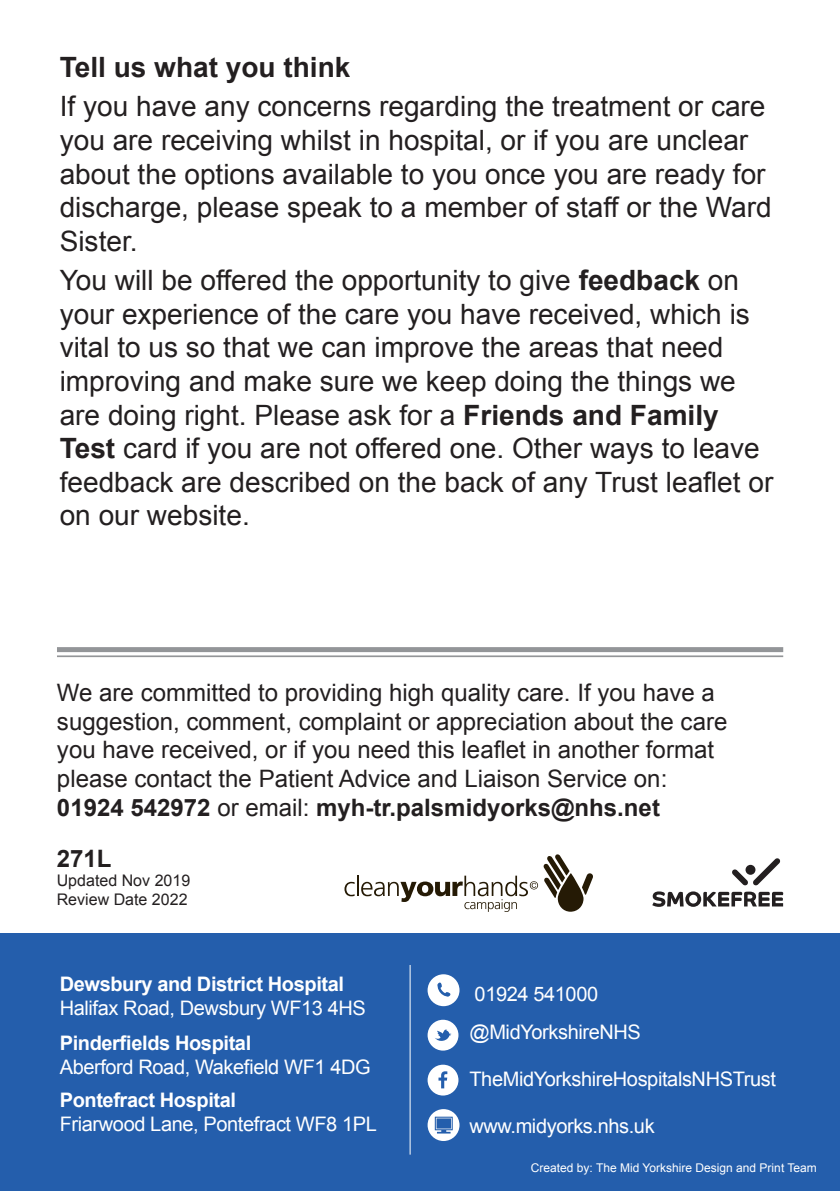
<style>
.page{position:relative;width:840px;height:1191px;background:#fff}
.page>*{position:absolute;margin:0;border:0;box-sizing:border-box;transform-origin:0 0}
.main_body_copy_-_jer{font:28px/33.6px "Arial";color:#231f20}
.main_body_copy_-_jer-2{font:700 28px "Arial";color:#231f20}
.t1{font:24px/28.8px "Arial";color:#231f20}
.t2{font:700 24px "Arial";color:#231f20}
.t3{font:20px "Arial";letter-spacing:-.02em;color:#fff}
.t4{font:700 20px "Arial";letter-spacing:-.02em;color:#fff}
.t5{font:16px/19.2px "Arial";color:#231f20}
.t6{font:12px "Arial";color:#fff}
.s1{font-weight:700}
</style>
<div class="page">
<div style="left:0;top:933px;width:839px;height:258px;background:#245eac"></div>
<hr style="left:409px;top:965px;width:1px;height:189px;background:#fff">
<svg style="left:427px;top:974px;width:32px;height:32px"></svg>
<svg style="left:427px;top:1109px;width:32px;height:32px"></svg>
<svg style="left:427px;top:1019px;width:31px;height:31px"></svg>
<svg style="left:427px;top:1064px;width:31px;height:31px"></svg>
<svg style="left:732px;top:858px;width:48px;height:27px"></svg>
<svg style="left:652px;top:891px;width:130px;height:16px"></svg>
<div style="left:57px;top:647px;width:725px;height:5px;background:#939598"></div>
<hr style="left:57px;top:655px;width:725px;height:2px;background:#939598">
<svg style="left:344px;top:882px;width:10px;height:14px"></svg>
<hr style="left:356px;top:875px;width:2px;height:21px;background:#251a05">
<svg style="left:361px;top:875px;width:176px;height:37px"></svg>
<svg style="left:543px;top:854px;width:50px;height:57px"></svg>
<p class="main_body_copy_-_jer-2" style="left:60px;top:49px;width:292px">Tell us what you think</p>
<p class="main_body_copy_-_jer" style="left:60px;top:90px;width:713px">If you have any concerns regarding the treatment or care you are receiving whilst in hospital, or if you are unclear about the options available to you once you are ready for discharge, please speak to a member of staff or the Ward Sister.</p>
<p class="main_body_copy_-_jer" style="left:60px;top:264px;width:714px">You will be offered the opportunity to give <span class="s1">feedback</span> on your experience of the care you have received, which is vital to us so that we can improve the areas that need improving and make sure we keep doing the things we are doing right. Please ask for a <span class="s1">Friends and Family Test</span> card if you are not offered one. Other ways to leave feedback are described on the back of any Trust leaflet or on our website.</p>
<p class="t1" style="left:57px;top:678px;width:671px">We are committed to providing high quality care. If you have a suggestion, comment, complaint or appreciation about the care you have received, or if you need this leaflet in another format please contact the Patient Advice and Liaison Service on:<br><span class="s1">01924 542972</span> or email: <span class="s1">myh-tr.palsmidyorks@nhs.net</span></p>
<p class="t2" style="left:57px;top:842px;width:56px">271L</p>
<p class="t5" style="left:57px;top:870px;width:135px">Updated Nov 2019<br>Review Date 2022</p>
<p class="t4" style="left:60px;top:971px;width:286px">Dewsbury and District Hospital</p>
<p class="t3" style="left:60px;top:995px;width:307px">Halifax Road, Dewsbury WF13 4HS</p>
<p class="t4" style="left:60px;top:1029px;width:193px">Pinderfields Hospital</p>
<p class="t3" style="left:60px;top:1053px;width:312px">Aberford Road, Wakefield WF1 4DG</p>
<p class="t4" style="left:60px;top:1086px;width:178px">Pontefract Hospital</p>
<p class="t3" style="left:60px;top:1110px;width:318px">Friarwood Lane, Pontefract WF8 1PL</p>
<p class="t3" style="left:474px;top:980px;width:125px">01924 541000</p>
<p class="t3" style="left:469px;top:1019px;width:173px">@MidYorkshireNHS</p>
<p class="t3" style="left:469px;top:1065px;width:308px">TheMidYorkshireHospitalsNHSTrust</p>
<p class="t3" style="left:469px;top:1112px;width:187px">www.midyorks.nhs.uk</p>
<p class="t6" style="left:530px;top:1159px;width:287px">Created by: The Mid Yorkshire Design and Print Team</p>
</div>
